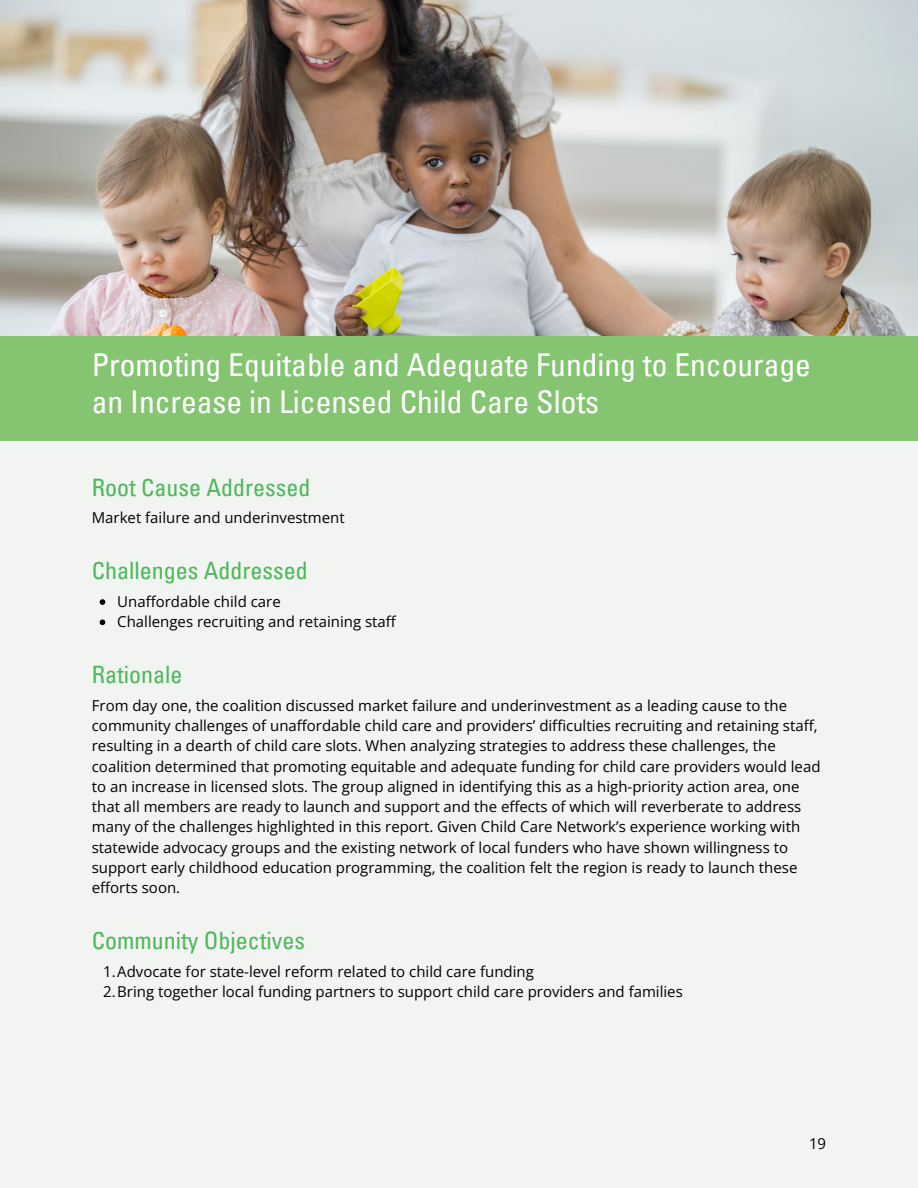
<style>
.page{position:relative;width:918px;height:1188px;background:#f1f4f0}
.page>*{position:absolute;margin:0;border:0;box-sizing:border-box;transform-origin:0 0}
.t1{font:condensed 31.5px/37.2px "Univers LT Pro";color:#fff}
.t2{font:condensed 24px "Univers LT Pro";color:#4cb85a}
.t3{font:15px/20.2px "Open Sans";color:#000}
</style>
<div class="page">
<div style="left:0;top:336px;width:918px;height:105px;background:#85c571"></div>
<svg style="left:100px;top:599px;width:5px;height:6px"></svg>
<svg style="left:100px;top:619px;width:5px;height:6px"></svg>
<img style="left:0;top:0;width:918px;height:335px">
<p class="t1" style="left:92px;top:350px;width:721px">Promoting Equitable and Adequate Funding to Encourage an Increase in Licensed Child Care Slots</p>
<h2 class="t2" style="left:92px;top:479px;width:220px">Root Cause Addressed</h2>
<h1 class="t3" style="left:92px;top:507px;width:254px">Market failure and underinvestment</h1>
<p class="t2" style="left:92px;top:562px;width:217px">Challenges Addressed</p>
<p class="t3" style="left:117px;top:591px;width:165px">Unaffordable child care</p>
<h2 class="t3" style="left:117px;top:611px;width:280px">Challenges recruiting and retaining staff</h2>
<h2 class="t2" style="left:92px;top:666px;width:92px">Rationale</h2>
<p class="t3" style="left:92px;top:695px;width:730px">From day one, the coalition discussed market failure and underinvestment as a leading cause to the community challenges of unaffordable child care and providers’ difficulties recruiting and retaining staff, resulting in a dearth of child care slots. When analyzing strategies to address these challenges, the coalition determined that promoting equitable and adequate funding for child care providers would lead to an increase in licensed slots. The group aligned in identifying this as a high-priority action area, one that all members are ready to launch and support and the effects of which will reverberate to address many of the challenges highlighted in this report. Given Child Care Network’s experience working with statewide advocacy groups and the existing network of local funders who have shown willingness to support early childhood education programming, the coalition felt the region is ready to launch these efforts soon.</p>
<p class="t2" style="left:92px;top:932px;width:215px">Community Objectives</p>
<h2 class="t3" style="left:103px;top:961px;width:432px">1.Advocate for state-level reform related to child care funding</h2>
<p class="t3" style="left:103px;top:981px;width:581px">2.Bring together local funding partners to support child care providers and families</p>
<p class="t3" style="left:809px;top:1133px;width:19px">19</p>
</div>
